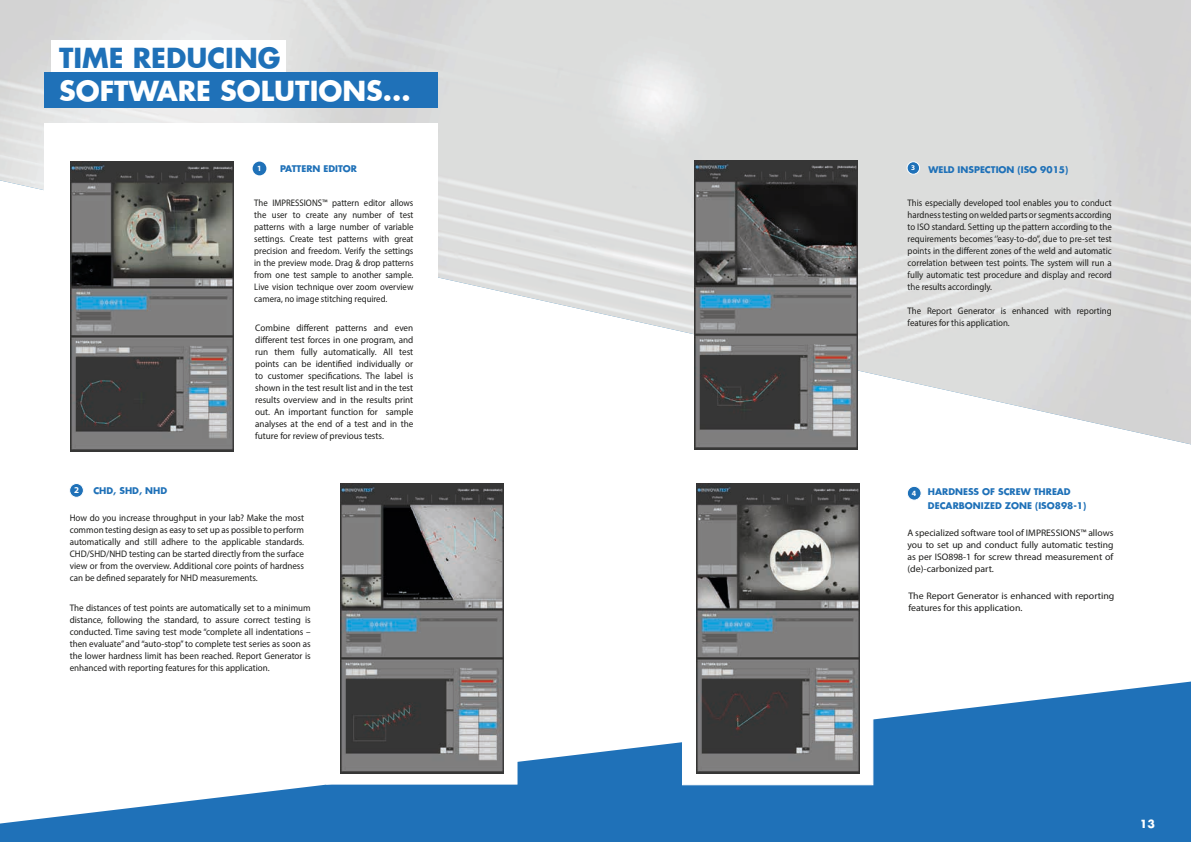
<style>
.page{position:relative;width:1191px;height:842px;background:#fff}
.page>*{position:absolute;margin:0;border:0;box-sizing:border-box;transform-origin:0 0}
.t1{font:700 27px "Futura";color:#fff}
.t2{font:700 27px "Futura";color:#1f71b8}
.t3{font:700 11px "Futura";color:#fff}
.t4{font:9.5px/12px "Myriad Pro";color:#1d1d1b;text-align:justify;scale:.95 1}
.t5{font:9.5px/12px "Myriad Pro";color:#1d1d1b;text-align:justify;scale:.93 1}
.t6{font:9.5px/12px "Myriad Pro";color:#1d1d1b;text-align:justify;scale:.96 1}
.t7{font:9.5px/12px "Myriad Pro";color:#1d1d1b;text-align:justify;scale:.92 1}
.t8{font:9.5px/12px "Myriad Pro";color:#1d1d1b;text-align:justify}
.t9{font:9.5px/12px "Myriad Pro";color:#1d1d1b;scale:1.04 1}
.t10{font:700 9px/14px "Futura";color:#1f71b8}
.t11{font:700 9px "Myriad Pro";color:#fff}
.t12{font:700 8px "Myriad Pro";color:#fff}
.t13{font:700 7.3px "Myriad Pro";color:#fff}
</style>
<div class="page">
<img style="left:0;top:0;width:1191px;height:446px">
<div style="left:45px;top:123px;width:393px;height:217px;background:#fff"></div>
<div style="left:907px;top:162px;width:12px;height:12px;background:#1f71b8;border-radius:50%"></div>
<div style="left:907px;top:162px;width:12px;height:12px;border:1px solid #fff;border-radius:50%"></div>
<div style="left:907px;top:486px;width:14px;height:14px;background:#1f71b8;border-radius:50%"></div>
<div style="left:907px;top:486px;width:14px;height:14px;border:1px solid #fff;border-radius:50%"></div>
<div style="left:253px;top:162px;width:13px;height:13px;background:#1f71b8;border-radius:50%"></div>
<div style="left:51px;top:41px;width:235px;height:43px;background:#fff"></div>
<div style="left:45px;top:72px;width:393px;height:36px;background:#1f71b8"></div>
<div style="left:0;top:439px;width:578px;height:54px;background:#fff"></div>
<img style="left:70px;top:162px;width:163px;height:289px">
<div style="left:70px;top:483px;width:13px;height:14px;background:#1f71b8;border-radius:50%"></div>
<div style="left:69px;top:483px;width:15px;height:14px;border:1px solid #fff;border-radius:50%"></div>
<img style="left:694px;top:160px;width:163px;height:290px">
<svg style="left:0;top:681px;width:1191px;height:161px;fill:#1f71b8"></svg>
<div style="left:326px;top:682px;width:191px;height:102px;background:#fff"></div>
<img style="left:340px;top:483px;width:163px;height:290px">
<div style="left:682px;top:683px;width:191px;height:102px;background:#fff;border:1px solid #fff"></div>
<img style="left:696px;top:483px;width:163px;height:290px">
<h1 class="t2" style="left:59px;top:39px;width:223px">TIME REDUCING</h1>
<h1 class="t1" style="left:59px;top:72px;width:353px">SOFTWARE SOLUTIONS...</h1>
<p class="t12" style="left:257px;top:163px;width:6px">1</p>
<p class="t10" style="left:280px;top:161px;width:78px">PATTERN EDITOR</p>
<p class="t7" style="left:254px;top:197px;width:174px">The IMPRESSIONS™ pattern editor allows the user to create any number of test patterns with a large number of variable settings. Create test patterns with great precision and freedom. Verify the settings in the preview mode. Drag &amp; drop patterns from one test sample to another sample.<br>Live vision technique over zoom overview camera, no image stitching required.</p>
<p class="t11" style="left:74px;top:484px;width:6px">2</p>
<p class="t10" style="left:93px;top:484px;width:75px">CHD, SHD, NHD</p>
<p class="t6" style="left:255px;top:322px;width:166px">Combine different patterns and even different test forces in one program, and run them fully automatically. All test points can be identified individually or to customer specifications. The label is shown in the test result list and in the test results overview and in the results print out. An important function for sample analyses at the end of a test and in the future for review of previous tests.</p>
<p class="t4" style="left:70px;top:512px;width:248px">How do you increase throughput in your lab? Make the most common testing design as easy to set up as possible to perform automatically and still adhere to the applicable standards.<br>CHD/SHD/NHD testing can be started directly from the surface view or from the overview. Additional core points of hardness can be defined separately for NHD measurements.</p>
<p class="t4" style="left:70px;top:602px;width:255px">The distances of test points are automatically set to a minimum distance, following the standard, to assure correct testing is conducted. Time saving test mode “complete all indentations – then evaluate” and “auto-stop” to complete test series as soon as the lower hardness limit has been reached. Report Generator is enhanced with reporting features for this application.</p>
<p class="t13" style="left:911px;top:163px;width:6px">3</p>
<p class="t10" style="left:928px;top:162px;width:141px">WELD INSPECTION (ISO 9015)</p>
<p class="t5" style="left:907px;top:197px;width:221px">This especially developed tool enables you to conduct hardness testing on welded parts or segments according to ISO standard. Setting up the pattern according to the requirements becomes ‘’easy-to-do’’, due to pre-set test points in the different zones of the weld and automatic correlation between test points. The system will run a fully automatic test procedure and display and record the results accordingly.</p>
<p class="t5" style="left:907px;top:305px;width:221px">The Report Generator is enhanced with reporting features for this application.</p>
<p class="t10" style="left:928px;top:485px;width:160px">HARDNESS OF SCREW THREAD<br>DECARBONIZED ZONE (ISO898-1)</p>
<p class="t12" style="left:912px;top:488px;width:6px">4</p>
<p class="t8" style="left:907px;top:526px;width:208px">A specialized software tool of IMPRESSIONS™ allows you to set up and conduct fully automatic testing as per ISO898-1 for screw thread measurement of (de)-carbonized part.</p>
<p class="t9" style="left:908px;top:589px;width:200px">The Report Generator is enhanced with reporting features for this application.</p>
<p class="t3" style="left:1140px;top:816px;width:17px">13</p>
</div>
